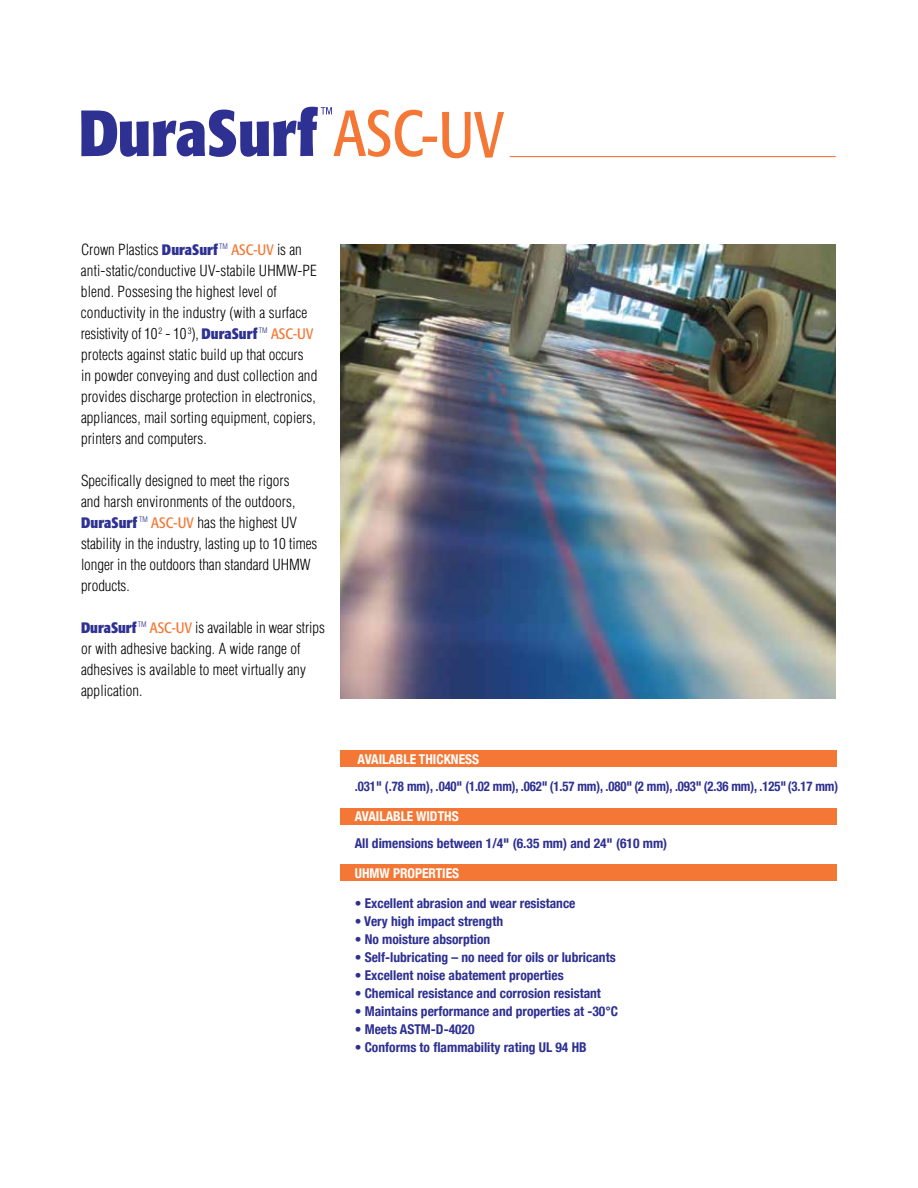
<style>
.page{position:relative;width:918px;height:1188px;background:#fff}
.page>*{position:absolute;margin:0;border:0;box-sizing:border-box;transform-origin:0 0}
.t1{font:300 condensed 15px/21px "Helvetica LT Std";letter-spacing:.005em;color:#000}
.t2{font:700 condensed 13.5px "Helvetica Neue";color:#2e3092}
.t3{font:700 condensed 13.5px "Helvetica Neue";color:#2e3092;scale:.94 1}
.t4{font:700 condensed 13.5px "Helvetica Neue";color:#fff}
.s1{font-family:"Formata";font-weight:700;color:#2e3192}
.s2{font-family:"Formata";font-weight:400;color:#f47735}
</style>
<div class="page">
<hr style="left:510px;top:156px;width:326px;height:1px;background:#f47735">
<img style="left:340px;top:245px;width:496px;height:453px">
<div style="left:340px;top:750px;width:497px;height:17px;background:#f47735"></div>
<div style="left:340px;top:808px;width:497px;height:17px;background:#f47735"></div>
<div style="left:340px;top:865px;width:497px;height:16px;background:#f47735"></div>
<svg style="left:81px;top:107px;width:423px;height:51px"></svg>
<p class="t1" style="left:81px;top:239px;width:238px">Crown Plastics <span class="s1">DuraSurf</span> <sup>TM</sup> <span class="s2">ASC-UV</span> is an anti-static/conductive UV-stabile UHMW-PE blend. Possesing the highest level of conductivity in the industry (with a surface resistivity of 10 <sup>2</sup> - 10<sup>3</sup>), <span class="s1">DuraSurf</span> <sup>TM</sup> <span class="s2">ASC-UV </span>protects against static build up that occurs in powder conveying and dust collection and provides discharge protection in electronics, appliances, mail sorting equipment, copiers, printers and computers.</p>
<p class="t1" style="left:81px;top:470px;width:238px">Specifically designed to meet the rigors<br>and harsh environments of the outdoors, <span class="s1">DuraSurf</span> <sup>TM</sup> <span class="s2">ASC-UV</span> has the highest UV stability in the industry, lasting up to 10 times longer in the outdoors than standard UHMW products.</p>
<p class="t1" style="left:81px;top:617px;width:245px"><span class="s1">DuraSurf</span> <sup>TM</sup> <span class="s2">ASC-UV</span> is available in wear strips or with adhesive backing. A wide range of adhesives is available to meet virtually any application.</p>
<p class="t4" style="left:357px;top:748px;width:123px">AVAILABLE THICKNESS</p>
<p class="t3" style="left:355px;top:775px;width:516px">.031" (.78 mm), .040" (1.02 mm), .062" (1.57 mm), .080" (2 mm), .093" (2.36 mm), .125" (3.17 mm)</p>
<p class="t4" style="left:355px;top:805px;width:105px">AVAILABLE WIDTHS</p>
<p class="t2" style="left:355px;top:832px;width:314px">All dimensions between 1/4" (6.35 mm) and 24" (610 mm)</p>
<p class="t4" style="left:355px;top:862px;width:106px">UHMW PROPERTIES</p>
<p class="t2" style="left:355px;top:892px;width:222px">• Excellent abrasion and wear resistance</p>
<p class="t2" style="left:355px;top:910px;width:150px">• Very high impact strength</p>
<p class="t2" style="left:355px;top:928px;width:137px">• No moisture absorption</p>
<p class="t2" style="left:355px;top:946px;width:262px">• Self-lubricating – no need for oils or lubricants</p>
<p class="t2" style="left:355px;top:964px;width:211px">• Excellent noise abatement properties</p>
<p class="t2" style="left:355px;top:982px;width:248px">• Chemical resistance and corrosion resistant</p>
<p class="t2" style="left:355px;top:1000px;width:265px">• Maintains performance and properties at -30°C</p>
<p class="t2" style="left:355px;top:1018px;width:121px">• Meets ASTM-D-4020</p>
<p class="t2" style="left:355px;top:1036px;width:233px">• Conforms to flammability rating UL 94 HB</p>
</div>
